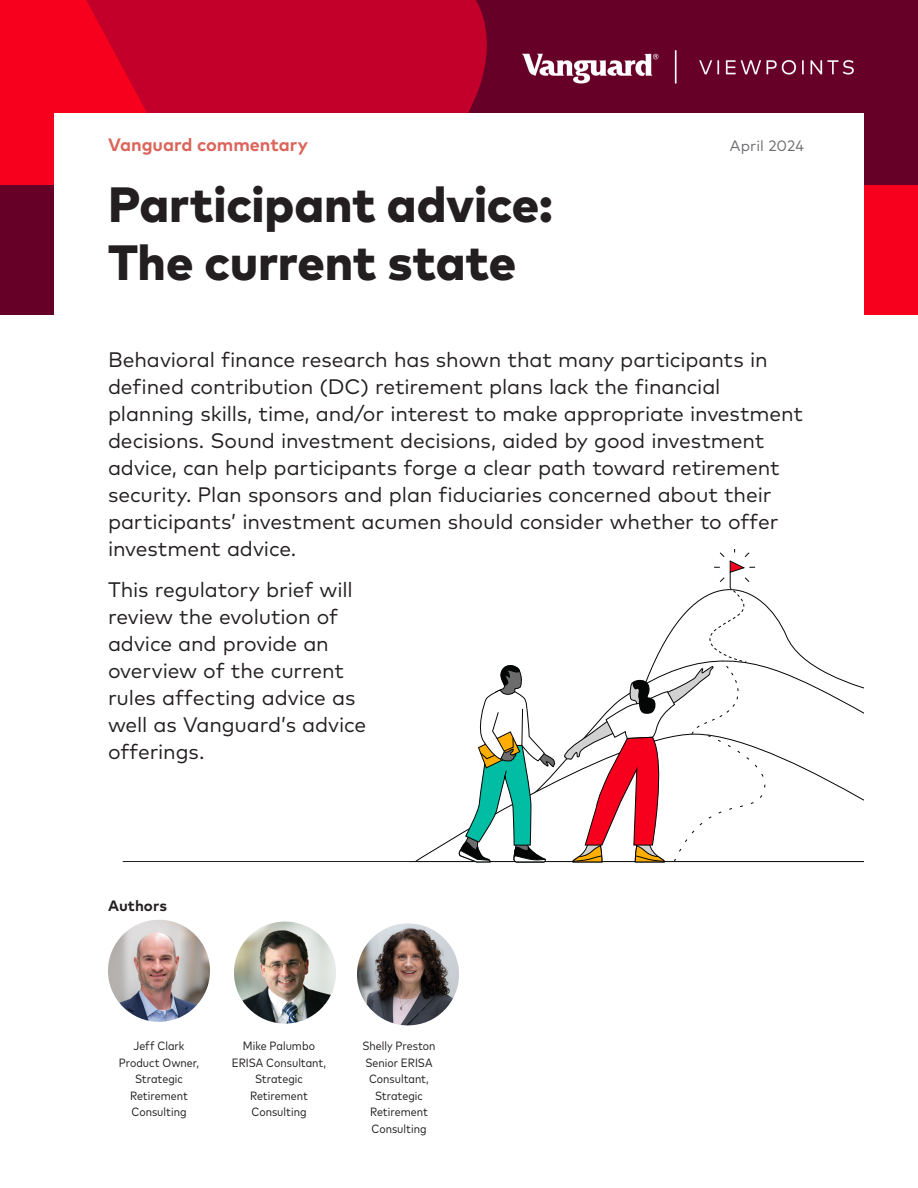
<style>
.page{position:relative;width:918px;height:1188px;background:#fff}
.page>*{position:absolute;margin:0;border:0;box-sizing:border-box;transform-origin:0 0}
.FC_Title_2__lines{font:800 49.5px/58.5px "Mark Pro";letter-spacing:-.005em;color:#231f20}
.FC_Summary{font:21px/27px "Mark Pro";letter-spacing:-.005em;color:#231f20}
.FC_Vanguard_research_Paper_type{font:700 18px "Mark Pro";color:#db645b}
.FC_Vanguard_research_Paper_type-2{font:15px "Mark Pro";letter-spacing:.005em;color:#6c6d70}
.FC_Authors__add_space_before{font:700 15px "Mark Pro";letter-spacing:.005em;color:#231f20}
.FC_Author_name_under_pic{font:condensed 12px/16.5px "Mark Pro";color:#231f20;text-align:center}
</style>
<div class="page">
<svg style="left:0;top:0;width:918px;height:315px;fill:#660026"></svg>
<svg style="left:0;top:0;width:186px;height:185px"></svg>
<div style="left:864px;top:185px;width:54px;height:130px;background:#f6001e"></div>
<div style="left:54px;top:113px;width:810px;height:247px;background:#fff"></div>
<img style="left:506px;top:42px;width:358px;height:50px">
<hr style="left:410px;top:861px;width:454px;height:1px;background:#040505">
<svg style="left:459px;top:665px;width:97px;height:197px"></svg>
<svg style="left:563px;top:549px;width:301px;height:313px"></svg>
<hr style="left:123px;top:861px;width:289px;height:1px;background:#231f20">
<img style="left:108px;top:920px;width:102px;height:102px;border-radius:51px">
<img style="left:234px;top:922px;width:102px;height:102px;border-radius:51px">
<img style="left:357px;top:923px;width:102px;height:102px;border-radius:51px">
<p class="FC_Vanguard_research_Paper_type" style="left:108px;top:131px;width:201px">Vanguard commentary</p>
<p class="FC_Vanguard_research_Paper_type-2" style="left:730px;top:135px;width:76px">April 2024</p>
<h1 class="FC_Title_2__lines" style="left:108px;top:171px;width:447px">Participant advice:<br>The current state</h1>
<p class="FC_Summary" style="left:108px;top:345px;width:697px">Behavioral finance research has shown that many participants in defined contribution (DC) retirement plans lack the financial planning skills, time, and/or interest to make appropriate investment decisions. Sound investment decisions, aided by good investment advice, can help participants forge a clear path toward retirement security. Plan sponsors and plan fiduciaries concerned about their participants’ investment acumen should consider whether to offer investment advice.</p>
<p class="FC_Summary" style="left:108px;top:574px;width:260px">This regulatory brief will review the evolution of advice and provide an overview of the current rules affecting advice as well as Vanguard’s advice offerings.</p>
<p class="FC_Authors__add_space_before" style="left:108px;top:894px;width:61px">Authors</p>
<p class="FC_Author_name_under_pic" style="left:119px;top:1037px;width:82px">Jeff Clark<br>Product Owner,<br>Strategic<br>Retirement<br>Consulting</p>
<p class="FC_Author_name_under_pic" style="left:232px;top:1037px;width:96px">Mike Palumbo<br>ERISA Consultant,<br>Strategic<br>Retirement<br>Consulting</p>
<p class="FC_Author_name_under_pic" style="left:362px;top:1037px;width:75px">Shelly Preston<br>Senior ERISA<br>Consultant,<br>Strategic<br>Retirement<br>Consulting</p>
</div>
